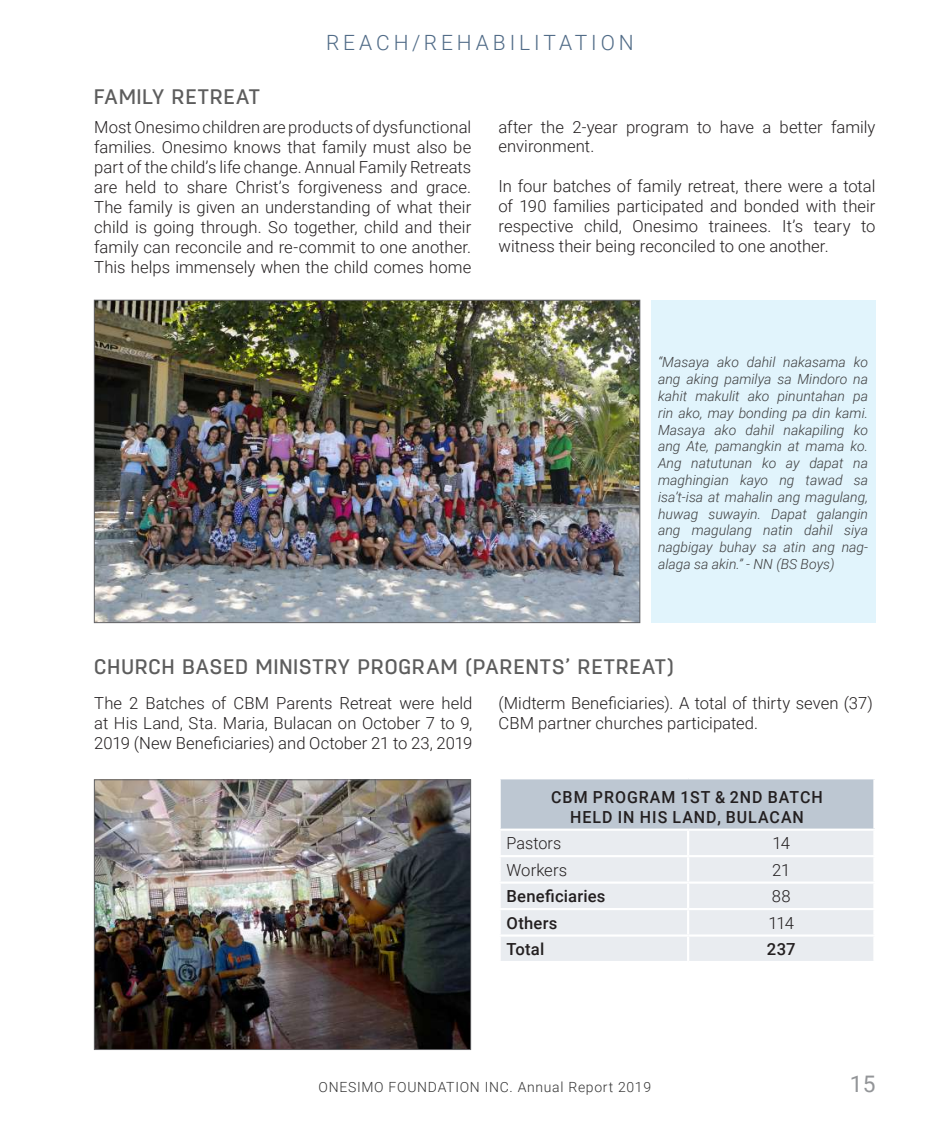
<style>
.page{position:relative;width:945px;height:1134px;background:#fff}
.page>*{position:absolute;margin:0;border:0;box-sizing:border-box;transform-origin:0 0}
.t1{font:22.75px "Roboto";color:#939598}
.t2{font:500 21px "Antartida";letter-spacing:.055em;color:#5d5d5d}
.t3{font:300 21px "Roboto";letter-spacing:.185em;color:#506b87}
.t4{font:300 16.62px/19.9px "Roboto";letter-spacing:.005em;color:#231f20;text-align:justify}
.t5{font:500 16.62px/19.9px "Roboto";letter-spacing:.06em;color:#231f20;text-align:center;scale:.96 1}
.t6{font:500 16.62px "Roboto";letter-spacing:.06em;color:#231f20}
.t7{font:500 16.62px "Roboto";letter-spacing:.01em;color:#231f20}
.t8{font:italic 300 14px/16.8px "Roboto";color:#3e3e3f;text-align:justify}
.t9{font:300 14px "Roboto";letter-spacing:.05em;color:#343434}
</style>
<div class="page">
<div style="left:651px;top:300px;width:225px;height:323px;background:#e1f4fc"></div>
<img style="left:96px;top:302px;width:542px;height:319px">
<img style="left:96px;top:782px;width:373px;height:266px">
<div style="left:94px;top:780px;width:377px;height:270px;border:1px solid #636366"></div>
<div style="left:500px;top:778px;width:374px;height:52px;background:#bdc7d2"></div>
<div style="left:501px;top:831px;width:372px;height:130px;background:#e9ecf0"></div>
<hr style="left:687px;top:831px;width:2px;height:24px;background:#fff">
<hr style="left:687px;top:857px;width:2px;height:25px;background:#fff">
<hr style="left:687px;top:884px;width:2px;height:24px;background:#fff">
<hr style="left:687px;top:910px;width:2px;height:24px;background:#fff">
<hr style="left:687px;top:937px;width:2px;height:24px;background:#fff">
<hr style="left:499px;top:855px;width:189px;height:2px;background:#fff">
<hr style="left:688px;top:855px;width:188px;height:2px;background:#fff">
<hr style="left:499px;top:882px;width:189px;height:2px;background:#fff">
<hr style="left:499px;top:908px;width:189px;height:2px;background:#fff">
<hr style="left:499px;top:934px;width:189px;height:3px;background:#fff">
<hr style="left:688px;top:882px;width:188px;height:2px;background:#fff">
<hr style="left:688px;top:908px;width:188px;height:2px;background:#fff">
<hr style="left:688px;top:934px;width:188px;height:3px;background:#fff">
<hr style="left:499px;top:777px;width:189px;height:2px;background:#fff">
<hr style="left:499px;top:779px;width:2px;height:50px;background:#fff">
<hr style="left:688px;top:777px;width:188px;height:2px;background:#fff">
<hr style="left:499px;top:829px;width:189px;height:2px;background:#fff">
<hr style="left:688px;top:829px;width:188px;height:2px;background:#fff">
<hr style="left:873px;top:779px;width:3px;height:50px;background:#fff">
<p class="t3" style="left:326px;top:27px;width:309px">REACH/REHABILITATION</p>
<p class="t2" style="left:94px;top:84px;width:167px">FAMILY RETREAT</p>
<p class="t4" style="left:94px;top:117px;width:379px">Most Onesimo children are products of dysfunctional families. Onesimo knows that family must also be part of the child’s life change. Annual Family Retreats are held to share Christ’s forgiveness and grace.<br>The family is given an understanding of what their child is going through. So together, child and their family can reconcile and re-commit to one another.<br>This helps immensely when the child comes home</p>
<p class="t4" style="left:499px;top:116px;width:379px">after the 2-year program to have a better family environment.</p>
<p class="t4" style="left:499px;top:176px;width:379px">In four batches of family retreat, there were a total of 190 families participated and bonded with their respective child, Onesimo trainees. It’s teary to witness their being reconciled to one another.</p>
<p class="t8" style="left:658px;top:353px;width:211px">“Masaya ako dahil nakasama ko ang aking pamilya sa Mindoro na kahit makulit ako pinuntahan pa rin ako, may bonding pa din kami.<br>Masaya ako dahil nakapiling ko ang Ate, pamangkin at mama ko.<br>Ang natutunan ko ay dapat na maghingian kayo ng tawad sa isa’t-isa at mahalin ang magulang, huwag suwayin. Dapat galangin ang magulang natin dahil siya nagbigay buhay sa atin ang nag&shy;alaga sa akin.” - NN (BS Boys)</p>
<p class="t2" style="left:94px;top:654px;width:581px">CHURCH BASED MINISTRY PROGRAM (PARENTS’ RETREAT)</p>
<p class="t4" style="left:94px;top:692px;width:380px">The 2 Batches of CBM Parents Retreat were held at His Land, Sta. Maria, Bulacan on October 7 to 9, 2019 (New Beneficiaries) and October 21 to 23, 2019</p>
<p class="t4" style="left:499px;top:692px;width:376px">(Midterm Beneficiaries). A total of thirty seven (37)<br>CBM partner churches participated.</p>
<p class="t5" style="left:551px;top:786px;width:284px">CBM PROGRAM 1ST &amp; 2ND BATCH<br>HELD IN HIS LAND, BULACAN</p>
<p class="t4" style="left:507px;top:833px;width:56px">Pastors</p>
<p class="t4" style="left:772px;top:833px;width:19px">14</p>
<p class="t4" style="left:507px;top:859px;width:62px">Workers</p>
<p class="t4" style="left:772px;top:859px;width:20px">21</p>
<p class="t7" style="left:507px;top:885px;width:100px">Beneficiaries</p>
<p class="t4" style="left:772px;top:886px;width:20px">88</p>
<p class="t6" style="left:507px;top:911px;width:52px">Others</p>
<p class="t4" style="left:768px;top:912px;width:27px">114</p>
<p class="t6" style="left:507px;top:937px;width:39px">Total</p>
<p class="t6" style="left:767px;top:937px;width:30px">237</p>
<p class="t9" style="left:319px;top:1078px;width:334px">ONESIMO FOUNDATION INC. Annual Report 2019</p>
<h1 class="t1" style="left:850px;top:1068px;width:27px">15</h1>
</div>
